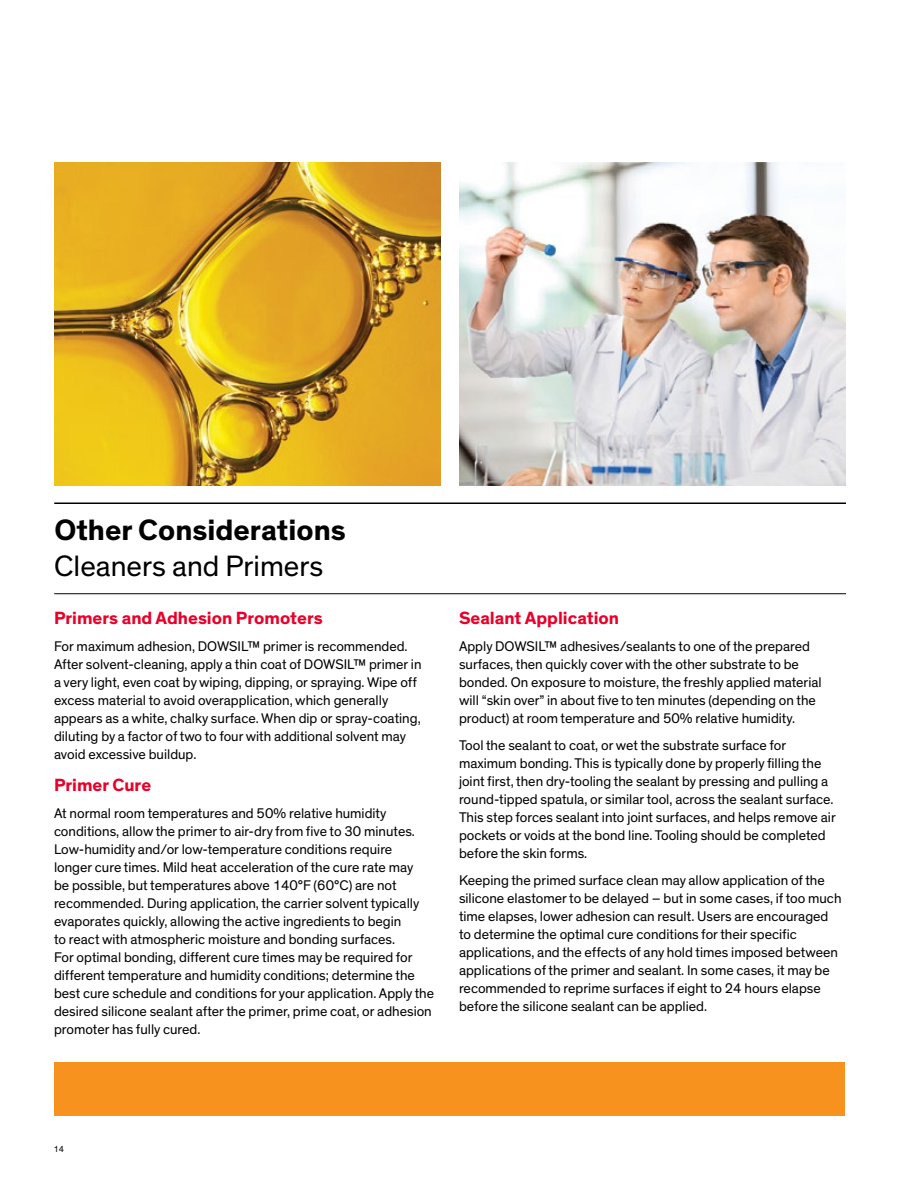
<style>
.page{position:relative;width:918px;height:1188px;background:#fff}
.page>*{position:absolute;margin:0;border:0;box-sizing:border-box;transform-origin:0 0}
.t1{font:700 30px "Dow Corporate";color:#000}
.t2{font:30px "Dow Corporate";color:#000}
.t3{font:700 18px "Dow Corporate";color:#e8002a}
.t4{font:14.25px/18px "Dow Corporate";color:#000}
.t5{font:9px "Dow Corporate";color:#000}
</style>
<div class="page">
<hr style="left:54px;top:593px;width:792px;height:1px;background:#000">
<hr style="left:54px;top:503px;width:792px;height:1px;background:#000">
<img style="left:459px;top:162px;width:387px;height:324px">
<img style="left:54px;top:162px;width:387px;height:324px">
<div style="left:55px;top:1062px;width:790px;height:53px;background:#f7921e"></div>
<h1 class="t1" style="left:54px;top:511px;width:293px">Other Considerations</h1>
<h1 class="t2" style="left:54px;top:548px;width:271px">Cleaners and Primers</h1>
<p class="t3" style="left:54px;top:607px;width:270px">Primers and Adhesion Promoters</p>
<p class="t4" style="left:54px;top:638px;width:369px">For maximum adhesion, DOWSIL™ primer is recommended.<br>After solvent-cleaning, apply a thin coat of DOWSIL™ primer in a very light, even coat by wiping, dipping, or spraying. Wipe off excess material to avoid overapplication, which generally appears as a white, chalky surface. When dip or spray-coating, diluting by a factor of two to four with additional solvent may avoid excessive buildup.</p>
<p class="t3" style="left:54px;top:774px;width:99px">Primer Cure</p>
<p class="t4" style="left:54px;top:804px;width:382px">At normal room temperatures and 50% relative humidity conditions, allow the primer to air-dry from five to 30 minutes.<br>Low-humidity and/or low-temperature conditions require longer cure times. Mild heat acceleration of the cure rate may<br>be possible, but temperatures above 140°F (60°C) are not recommended. During application, the carrier solvent typically evaporates quickly, allowing the active ingredients to begin<br>to react with atmospheric moisture and bonding surfaces.<br>For optimal bonding, different cure times may be required for different temperature and humidity conditions; determine the best cure schedule and conditions for your application. Apply the desired silicone sealant after the primer, prime coat, or adhesion promoter has fully cured.</p>
<p class="t3" style="left:459px;top:607px;width:162px">Sealant Application</p>
<p class="t4" style="left:459px;top:638px;width:364px">Apply DOWSIL™ adhesives/sealants to one of the prepared surfaces, then quickly cover with the other substrate to be bonded. On exposure to moisture, the freshly applied material will “skin over” in about five to ten minutes (depending on the product) at room temperature and 50% relative humidity.</p>
<p class="t4" style="left:459px;top:737px;width:378px">Tool the sealant to coat, or wet the substrate surface for maximum bonding. This is typically done by properly filling the joint first, then dry-tooling the sealant by pressing and pulling a round-tipped spatula, or similar tool, across the sealant surface.<br>This step forces sealant into joint surfaces, and helps remove air pockets or voids at the bond line. Tooling should be completed before the skin forms.</p>
<p class="t4" style="left:459px;top:872px;width:384px">Keeping the primed surface clean may allow application of the silicone elastomer to be delayed – but in some cases, if too much time elapses, lower adhesion can result. Users are encouraged to determine the optimal cure conditions for their specific applications, and the effects of any hold times imposed between applications of the primer and sealant. In some cases, it may be recommended to reprime surfaces if eight to 24 hours elapse before the silicone sealant can be applied.</p>
<p class="t5" style="left:54px;top:1144px;width:12px">14</p>
</div>
